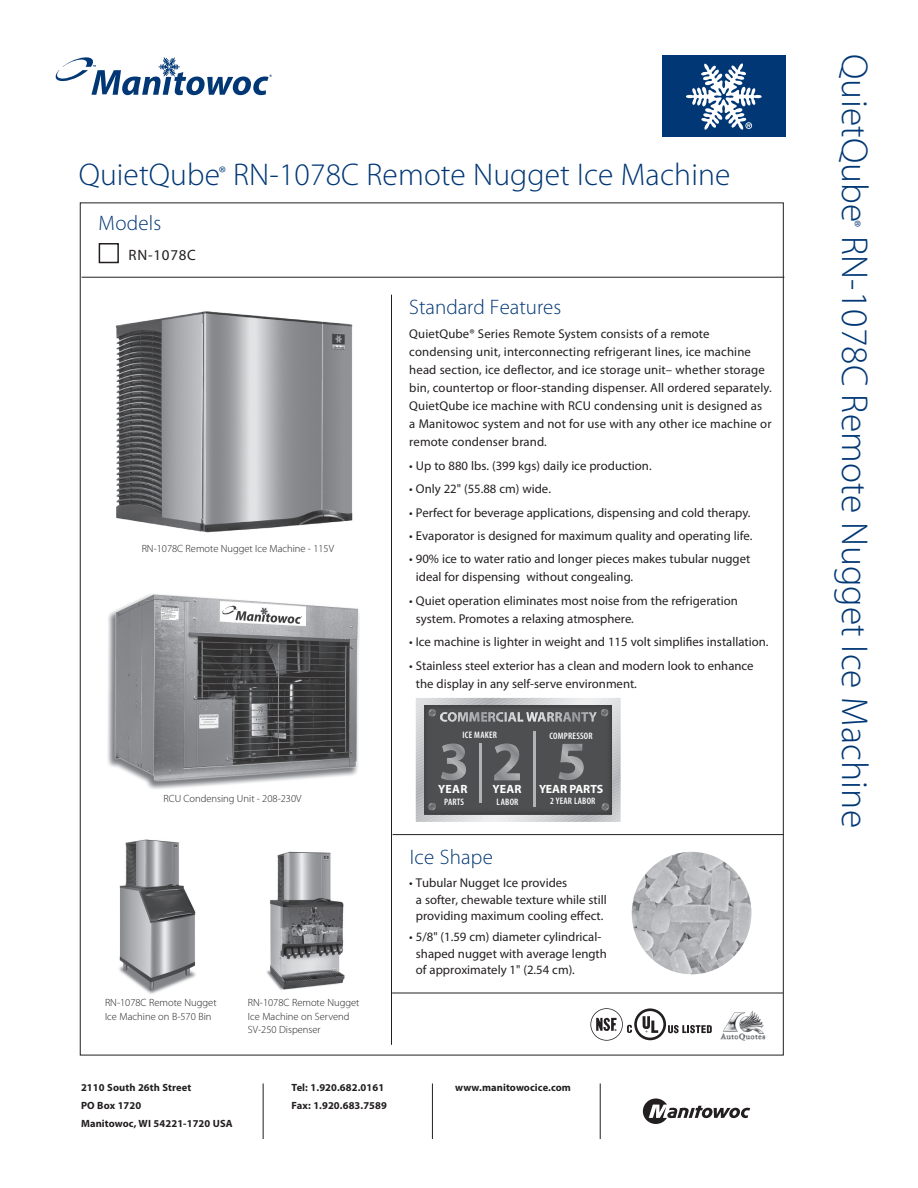
<style>
.page{position:relative;width:918px;height:1188px;background:#fff}
.page>*{position:absolute;margin:0;border:0;box-sizing:border-box;transform-origin:0 0}
.t1{font:300 37.5px "Myriad Pro";letter-spacing:.005em;color:#013775}
.t2{font:300 31.5px "Myriad Pro";letter-spacing:.005em;color:#013775}
.t3{font:300 21px "Myriad Pro";color:#013775}
.t4{font:15px "Myriad Pro";letter-spacing:.05em;color:#231f20}
.t5{font:12.75px/18px "Myriad Pro";color:#231f20}
.t6{font:700 12px "Myriad Pro";letter-spacing:-.005em;color:#fff}
.t7{font:300 10.5px/13.5px "Myriad Pro";color:#231f20}
.t8{font:700 10.5px/18px "Myriad Pro";letter-spacing:.01em;color:#231f20}
.t9{font:600 condensed 9.45px "Myriad Pro";letter-spacing:.025em;color:#fff}
</style>
<div class="page">
<div style="left:99px;top:243px;width:20px;height:20px;border:2px solid #231f20"></div>
<hr style="left:82px;top:277px;width:702px;height:1px;background:#231f20">
<hr style="left:263px;top:1083px;width:1px;height:56px;background:#231f20">
<hr style="left:432px;top:1083px;width:1px;height:56px;background:#231f20">
<hr style="left:600px;top:1083px;width:1px;height:56px;background:#231f20">
<svg style="left:643px;top:1098px;width:107px;height:26px"></svg>
<svg style="left:56px;top:57px;width:216px;height:38px"></svg>
<img style="left:119px;top:839px;width:77px;height:155px">
<div style="left:662px;top:55px;width:123px;height:82px;background:#013775"></div>
<svg style="left:686px;top:63px;width:76px;height:67px"></svg>
<hr style="left:392px;top:993px;width:391px;height:1px;background:#231f20">
<svg style="left:590px;top:1008px;width:122px;height:33px"></svg>
<img style="left:720px;top:1011px;width:46px;height:30px">
<img style="left:266px;top:851px;width:79px;height:139px">
<hr style="left:391px;top:295px;width:1px;height:750px;background:#231f20">
<img style="left:632px;top:852px;width:120px;height:122px">
<hr style="left:393px;top:834px;width:391px;height:1px;background:#231f20">
<img style="left:107px;top:594px;width:253px;height:195px">
<img style="left:115px;top:311px;width:238px;height:222px">
<svg style="left:416px;top:698px;width:205px;height:124px;background:#6f7071"></svg>
<h2 class="t2" style="left:79px;top:157px;width:653px">QuietQube<sup>®</sup> RN-1078C Remote Nugget Ice Machine</h2>
<h3 class="t3" style="left:99px;top:212px;width:64px">Models</h3>
<p class="t4" style="left:129px;top:246px;width:69px">RN-1078C</p>
<p class="t7" style="left:142px;top:542px;width:194px">RN-1078C Remote Nugget Ice Machine - 115V</p>
<p class="t7" style="left:163px;top:792px;width:140px">RCU Condensing Unit - 208-230V</p>
<p class="t7" style="left:105px;top:996px;width:113px">RN-1078C Remote Nugget<br>Ice Machine on B-570 Bin</p>
<p class="t7" style="left:248px;top:996px;width:113px">RN-1078C Remote Nugget<br>Ice Machine on Servend<br>SV-250 Dispenser</p>
<h3 class="t3" style="left:409px;top:295px;width:153px">Standard Features</h3>
<p class="t5" style="left:409px;top:325px;width:364px">QuietQube® Series Remote System consists of a remote condensing unit, interconnecting refrigerant lines, ice machine head section, ice deflector, and ice storage unit– whether storage bin, countertop or floor-standing dispenser. All ordered separately.<br>QuietQube ice machine with RCU condensing unit is designed as<br>a Manitowoc system and not for use with any other ice machine or remote condenser brand.</p>
<p class="t5" style="left:409px;top:456px;width:244px">• Up to 880 lbs. (399 kgs) daily ice production.</p>
<p class="t5" style="left:409px;top:480px;width:143px">• Only 22" (55.88 cm) wide.</p>
<p class="t5" style="left:409px;top:503px;width:343px">• Perfect for beverage applications, dispensing and cold therapy.</p>
<p class="t5" style="left:409px;top:526px;width:345px">• Evaporator is designed for maximum quality and operating life.</p>
<p class="t5" style="left:416px;top:550px;width:336px;text-indent:-7px">• 90% ice to water ratio and longer pieces makes tubular nugget ideal for dispensing without congealing.</p>
<p class="t5" style="left:416px;top:591px;width:323px;text-indent:-7px">• Quiet operation eliminates most noise from the refrigeration system. Promotes a relaxing atmosphere.</p>
<p class="t5" style="left:409px;top:633px;width:361px">• Ice machine is lighter in weight and 115 volt simplifies installation.</p>
<p class="t5" style="left:416px;top:656px;width:339px;text-indent:-7px">• Stainless steel exterior has a clean and modern look to enhance the display in any self-serve environment.</p>
<p class="t9" style="left:463px;top:729px;width:36px">ICE MAKER</p>
<p class="t9" style="left:549px;top:730px;width:45px">COMPRESSOR</p>
<p class="t6" style="left:438px;top:781px;width:31px">YEAR</p>
<p class="t6" style="left:493px;top:781px;width:31px">YEAR</p>
<p class="t9" style="left:444px;top:796px;width:21px">PARTS</p>
<p class="t9" style="left:497px;top:796px;width:23px">LABOR</p>
<p class="t6" style="left:539px;top:781px;width:66px">YEAR PARTS</p>
<p class="t9" style="left:550px;top:795px;width:47px">2 YEAR LABOR</p>
<h3 class="t3" style="left:410px;top:846px;width:85px">Ice Shape</h3>
<p class="t5" style="left:416px;top:874px;width:192px;line-height:16.5px;text-indent:-7px">• Tubular Nugget Ice provides<br>a softer, chewable texture while still providing maximum cooling effect.</p>
<p class="t5" style="left:416px;top:928px;width:193px;line-height:16.5px;text-indent:-7px">• 5/8" (1.59 cm) diameter cylindrical&shy;shaped nugget with average length of approximately 1" (2.54 cm).</p>
<p class="t8" style="left:81px;top:1078px;width:153px">2110 South 26th Street<br>PO Box 1720<br>Manitowoc, WI 54221-1720 USA</p>
<p class="t8" style="left:292px;top:1078px;width:97px">Tel: 1.920.682.0161<br>Fax: 1.920.683.7589</p>
<p class="t8" style="left:455px;top:1078px;width:117px">www.manitowocice.com</p>
<h1 class="t1" style="left:875px;top:54px;width:775px;rotate:90deg">QuietQube<sup>®</sup> RN-1078C Remote Nugget Ice Machine</h1>
</div>
